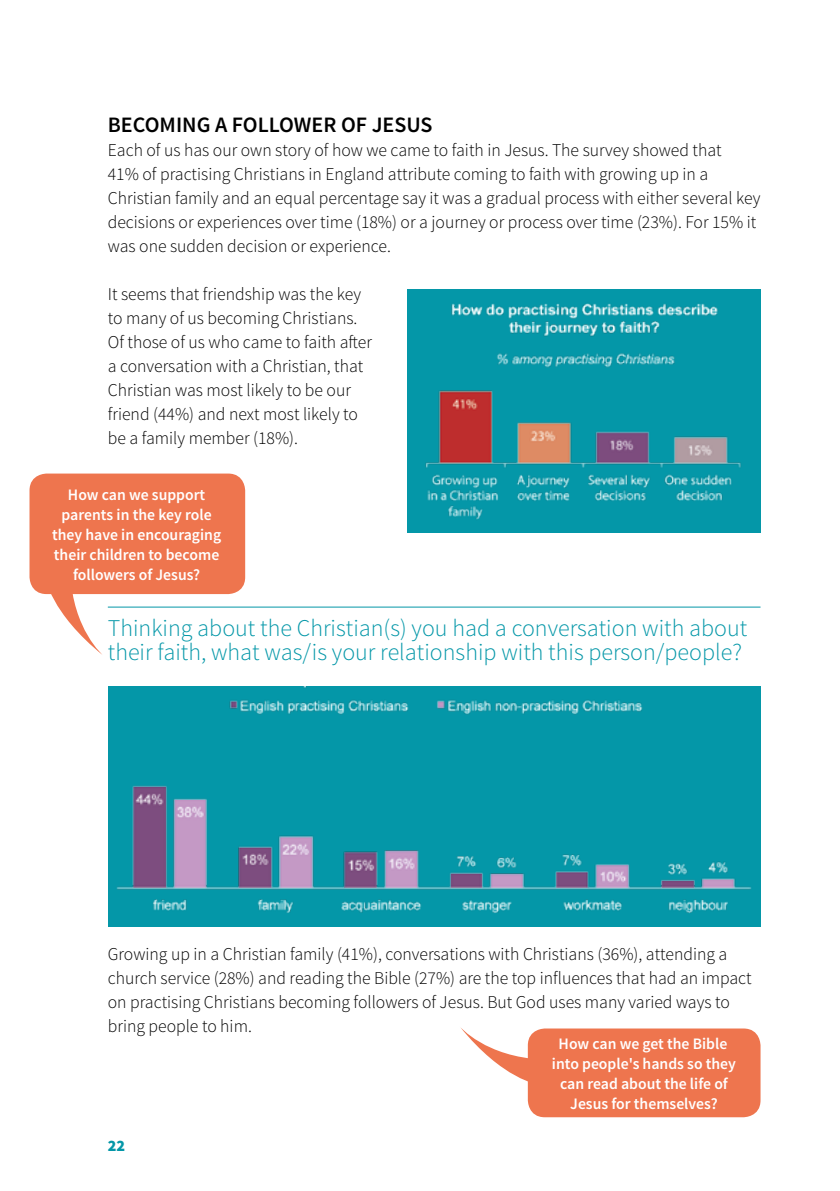
<style>
.page{position:relative;width:840px;height:1191px;background:#fff}
.page>*{position:absolute;margin:0;border:0;box-sizing:border-box;transform-origin:0 0}
.t1{font:300 24px/24px "Source Sans Pro";color:#0497a8}
.t2{font:600 22px "Source Sans Pro";color:#000}
.t3{font:300 18px/24px "Source Sans Pro";color:#000}
.t4{font:600 16px/20px "Source Sans Pro";color:#fff;text-align:center}
.t5{font:900 16px "Source Sans Pro";color:#0497a8}
</style>
<div class="page">
<img style="left:407px;top:289px;width:353px;height:244px">
<hr style="left:108px;top:606px;width:652px;height:1px;background:#0497a8">
<img style="left:108px;top:687px;width:652px;height:240px">
<svg style="left:46px;top:594px;width:57px;height:61px"></svg>
<div style="left:29px;top:473px;width:216px;height:121px;background:#ee754e;border-radius:17px"></div>
<svg style="left:460px;top:1027px;width:67px;height:54px"></svg>
<div style="left:527px;top:1028px;width:233px;height:89px;background:#ee754e;border-radius:17px"></div>
<p class="t2" style="left:108px;top:111px;width:326px">BECOMING A FOLLOWER OF JESUS</p>
<p class="t3" style="left:108px;top:138px;width:653px">Each of us has our own story of how we came to faith in Jesus. The survey showed that<br>41% of practising Christians in England attribute coming to faith with growing up in a Christian family and an equal percentage say it was a gradual process with either several key decisions or experiences over time (18%) or a journey or process over time (23%). For 15% it was one sudden decision or experience.</p>
<p class="t3" style="left:108px;top:282px;width:265px">It seems that friendship was the key to many of us becoming Christians.<br>Of those of us who came to faith after a conversation with a Christian, that Christian was most likely to be our friend (44%) and next most likely to be a family member (18%).</p>
<p class="t4" style="left:52px;top:485px;width:170px">How can we support parents in the key role they have in encouraging their children to become followers of Jesus?</p>
<h1 class="t1" style="left:108px;top:616px;width:640px">Thinking about the Christian(s) you had a conversation with about their faith, what was/is your relationship with this person/people?</h1>
<p class="t3" style="left:108px;top:942px;width:645px">Growing up in a Christian family (41%), conversations with Christians (36%), attending a church service (28%) and reading the Bible (27%) are the top influences that had an impact on practising Christians becoming followers of Jesus. But God uses many varied ways to bring people to him.</p>
<p class="t4" style="left:551px;top:1034px;width:185px">How can we get the Bible into people's hands so they can read about the life of<br>Jesus for themselves?</p>
<p class="t5" style="left:108px;top:1134px;width:19px">22</p>
</div>
